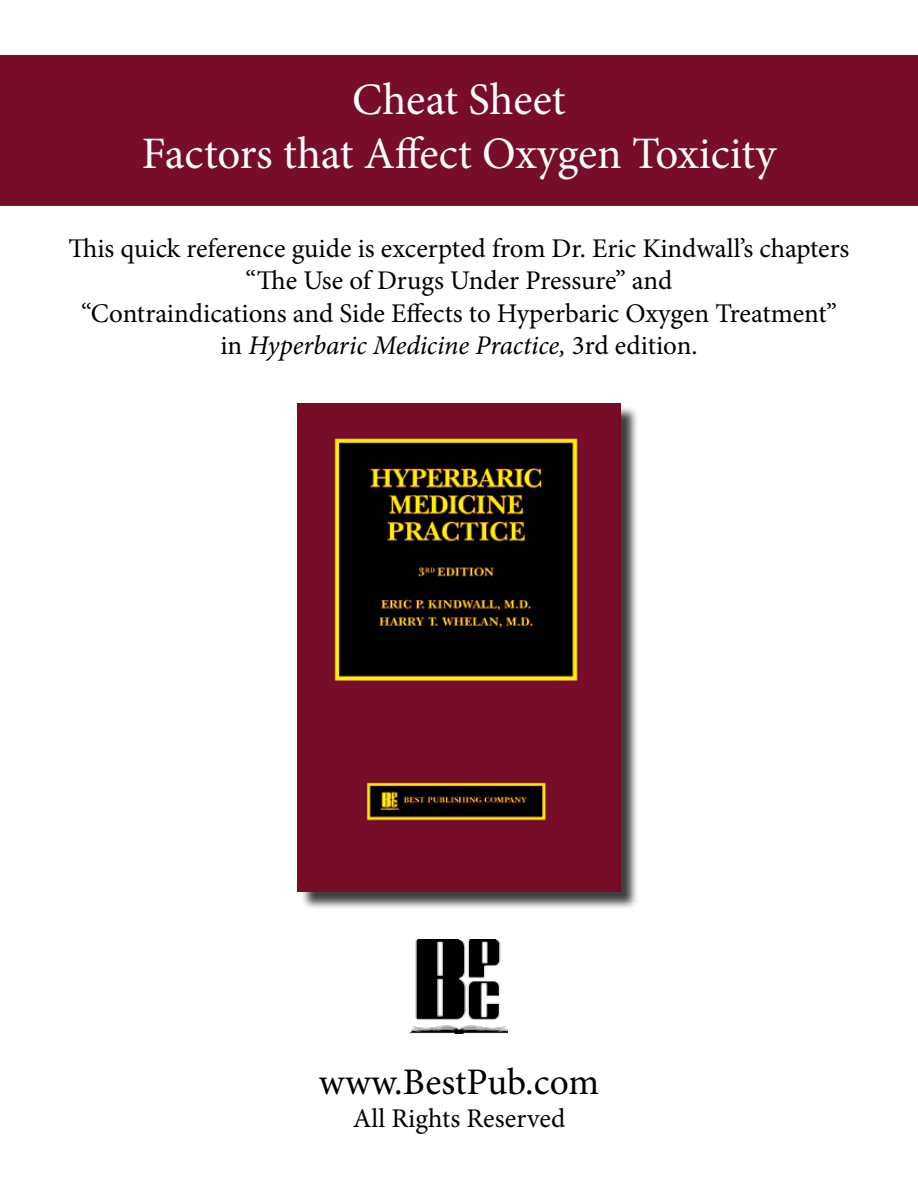
<style>
.page{position:relative;width:918px;height:1188px;background:#fff}
.page>*{position:absolute;margin:0;border:0;box-sizing:border-box;transform-origin:0 0}
.t1{font:45px/54px "Minion Pro";color:#fff;text-align:center}
.t2{font:37.5px "Minion Pro";color:#000}
.t3{font:27px/32.4px "Minion Pro";color:#000;text-align:center}
.s1{font-style:italic}
</style>
<div class="page">
<div style="left:0;top:55px;width:918px;height:151px;background:#770d29"></div>
<div style="left:300px;top:406px;width:339px;height:505px;background:#000;opacity:.75"></div>
<img style="left:297px;top:403px;width:324px;height:489px">
<img style="left:410px;top:939px;width:98px;height:94px">
<h1 class="t1" style="left:142px;top:73px;width:636px">Cheat Sheet<br>Factors that Affect Oxygen Toxicity</h1>
<p class="t3" style="left:68px;top:232px;width:783px">This quick reference guide is excerpted from Dr. Eric Kindwall’s chapters “The Use of Drugs Under Pressure” and<br>“Contraindications and Side Effects to Hyperbaric Oxygen Treatment” in <span class="s1">Hyperbaric Medicine Practice,</span> 3rd edition.</p>
<h2 class="t2" style="left:319px;top:1057px;width:282px">www.BestPub.com</h2>
<p class="t3" style="left:353px;top:1102px;width:214px">All Rights Reserved</p>
</div>
